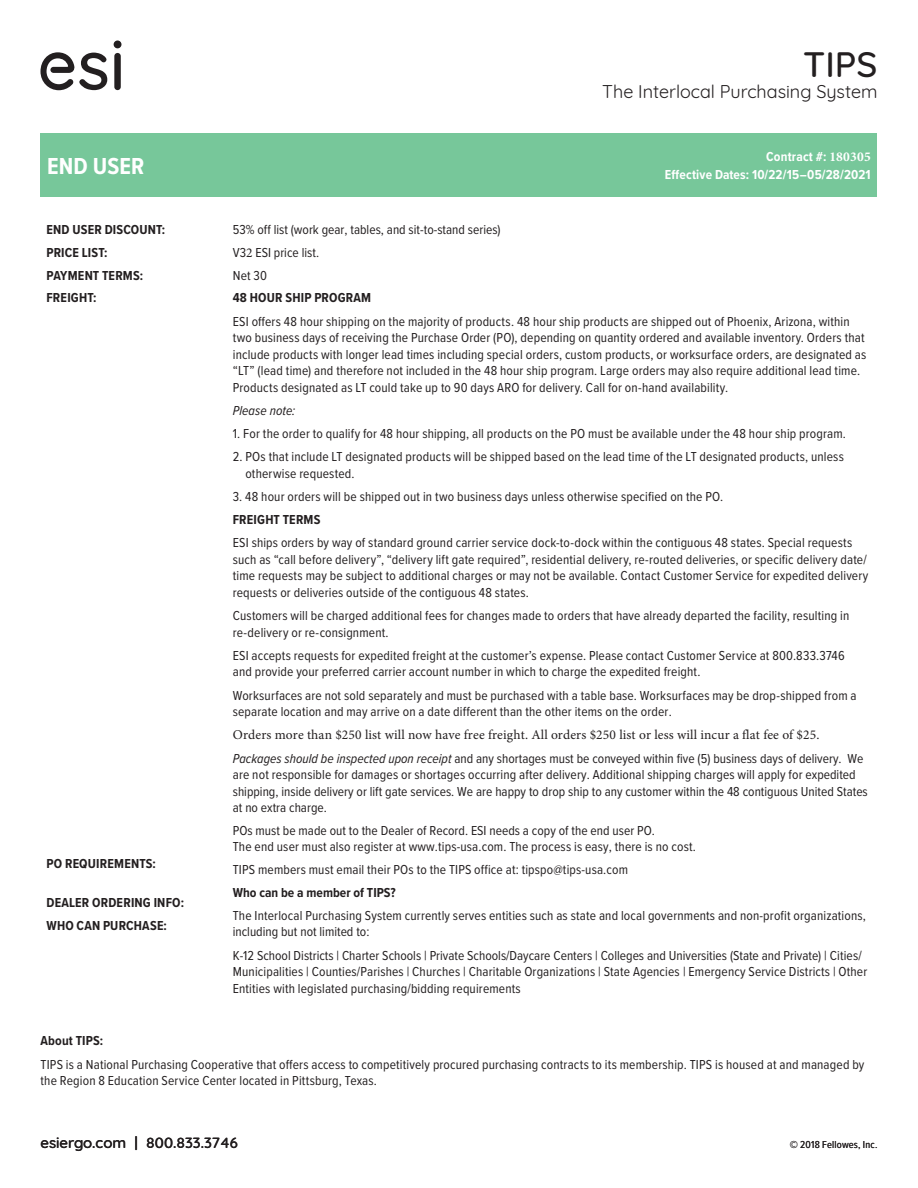
<style>
.page{position:relative;width:918px;height:1188px;background:#fff}
.page>*{position:absolute;margin:0;border:0;box-sizing:border-box;transform-origin:0 0}
.t1{font:500 36px "Quicksand";color:#231f20}
.t2{font:700 24px "Proxima Nova Cond";letter-spacing:.005em;color:#fff}
.t3{font:18px "Quicksand";color:#231f20}
.t4{font:500 15px "Quicksand";color:#231f20}
.t5{font:13.5px/16.5px "Proxima Nova Cond";letter-spacing:.01em;color:#231f20}
.t6{font:700 13.5px/22.6px "Proxima Nova Cond";letter-spacing:.015em;color:#231f20}
.t7{font:13.5px "Minion Pro";letter-spacing:.01em;color:#231f20}
.t8{font:700 13.5px "Proxima Nova Cond";letter-spacing:.015em;color:#fff}
.t9{font:italic 13.5px "Proxima Nova Cond";letter-spacing:.005em;color:#231f20}
.t10{font:10.5px "Proxima Nova Cond";letter-spacing:.02em;color:#231f20}
.s1{font-family:"Minion Pro"}
.s2{font-style:italic}
</style>
<div class="page">
<div style="left:114px;top:53px;width:7px;height:37px;background:#231f20;border-radius:3px"></div>
<div style="left:114px;top:41px;width:8px;height:7px;background:#231f20;border-radius:50%"></div>
<svg style="left:41px;top:52px;width:66px;height:38px"></svg>
<div style="left:40px;top:133px;width:838px;height:63px;background:#77c79a"></div>
<h1 class="t1" style="left:803px;top:35px;width:76px">TIPS</h1>
<h3 class="t3" style="left:602px;top:78px;width:277px">The Interlocal Purchasing System</h3>
<p class="t8" style="left:766px;top:146px;width:106px">Contract #: <span class="s1">180305</span></p>
<h2 class="t2" style="left:47px;top:148px;width:99px">END USER</h2>
<p class="t8" style="left:665px;top:164px;width:207px">Effective Dates: 10/22/15–05/28/2021</p>
<p class="t6" style="left:46px;top:218px;width:120px">END USER DISCOUNT:<br>PRICE LIST:<br>PAYMENT TERMS:<br>FREIGHT:</p>
<p class="t5" style="left:233px;top:218px;width:269px;line-height:22.6px">53% off list (work gear, tables, and sit-to-stand series)<br>V3<span class="s1">2</span> ESI price list.<br>Net 30</p>
<p class="t6" style="left:233px;top:286px;width:140px">48 HOUR SHIP PROGRAM</p>
<p class="t5" style="left:233px;top:312px;width:635px">ESI offers 48 hour shipping on the majority of products. 48 hour ship products are shipped out of Phoenix, Arizona, within two business days of receiving the Purchase Order (PO), depending on quantity ordered and available inventory. Orders that include products with longer lead times including special orders, custom products, or worksurface orders, are designated as “LT” (lead time) and therefore not included in the 48 hour ship program. Large orders may also require additional lead time.<br>Products designated as LT could take up to 90 days ARO for delivery. Call for on-hand availability.</p>
<p class="t9" style="left:233px;top:400px;width:64px">Please note:</p>
<p class="t5" style="left:233px;top:425px;width:615px">1. For the order to qualify for 48 hour shipping, all products on the PO must be available under the 48 hour ship program.</p>
<p class="t5" style="left:245px;top:448px;width:600px;text-indent:-13px">2. POs that include LT designated products will be shipped based on the lead time of the LT designated products, unless otherwise requested.</p>
<p class="t5" style="left:233px;top:488px;width:492px">3. 48 hour orders will be shipped out in two business days unless otherwise specified on the PO.</p>
<p class="t6" style="left:233px;top:508px;width:89px">FREIGHT TERMS</p>
<p class="t6" style="left:46px;top:852px;width:111px">PO REQUIREMENTS:</p>
<p class="t6" style="left:46px;top:891px;width:139px">DEALER ORDERING INFO:<br>WHO CAN PURCHASE:</p>
<p class="t5" style="left:233px;top:534px;width:637px">ESI ships orders by way of standard ground carrier service dock-to-dock within the contiguous 48 states. Special requests such as “call before delivery”, “delivery lift gate required”, residential delivery, re-routed deliveries, or specific delivery date/ time requests may be subject to additional charges or may not be available. Contact Customer Service for expedited delivery requests or deliveries outside of the contiguous 48 states.</p>
<p class="t5" style="left:233px;top:607px;width:618px">Customers will be charged additional fees for changes made to orders that have already departed the facility, resulting in re-delivery or re-consignment.</p>
<p class="t5" style="left:233px;top:647px;width:613px">ESI accepts requests for expedited freight at the customer’s expense. Please contact Customer Service at 800.833.3746 and provide your preferred carrier account number in which to charge the expedited freight.</p>
<p class="t5" style="left:233px;top:686px;width:625px">Worksurfaces are not sold separately and must be purchased with a table base. Worksurfaces may be drop-shipped from a separate location and may arrive on a date different than the other items on the order.</p>
<p class="t7" style="left:233px;top:726px;width:588px">Orders more than $250 list will now have free freight. All orders $250 list or less will incur a flat fee of $25.</p>
<p class="t5" style="left:233px;top:749px;width:637px"><span class="s2">Packages should be inspected upon receipt</span> and any shortages must be conveyed within five (5) business days of delivery. We are not responsible for damages or shortages occurring after delivery. Additional shipping charges will apply for expedited shipping, inside delivery or lift gate services. We are happy to drop ship to any customer within the 48 contiguous United States at no extra charge.</p>
<p class="t5" style="left:233px;top:822px;width:465px">POs must be made out to the Dealer of Record. ESI needs a copy of the end user PO.<br>The end user must also register at www.tips-usa.com. The process is easy, there is no cost.</p>
<p class="t5" style="left:233px;top:861px;width:397px">TIPS members must email their POs to the TIPS office at: tipspo@tips-usa.com</p>
<p class="t6" style="left:233px;top:881px;width:165px">Who can be a member of TIPS?</p>
<p class="t5" style="left:233px;top:907px;width:635px">The Interlocal Purchasing System currently serves entities such as state and local governments and non-profit organizations, including but not limited to:</p>
<p class="t5" style="left:233px;top:946px;width:636px">K-12 School Districts | Charter Schools | Private Schools/Daycare Centers | Colleges and Universities (State and Private) | Cities/<br>Municipalities | Counties/Parishes | Churches | Charitable Organizations | State Agencies | Emergency Service Districts | Other<br>Entities with legislated purchasing/bidding requirements</p>
<p class="t6" style="left:41px;top:1029px;width:64px">About TIPS:</p>
<p class="t5" style="left:41px;top:1055px;width:825px">TIPS is a National Purchasing Cooperative that offers access to competitively procured purchasing contracts to its membership. TIPS is housed at and managed by the Region 8 Education Service Center located in Pittsburg, Texas.</p>
<p class="t4" style="left:40px;top:1130px;width:199px">esiergo.com | 800.833.3746</p>
<p class="t10" style="left:790px;top:1136px;width:89px">© 2018 Fellowes, Inc.</p>
</div>
